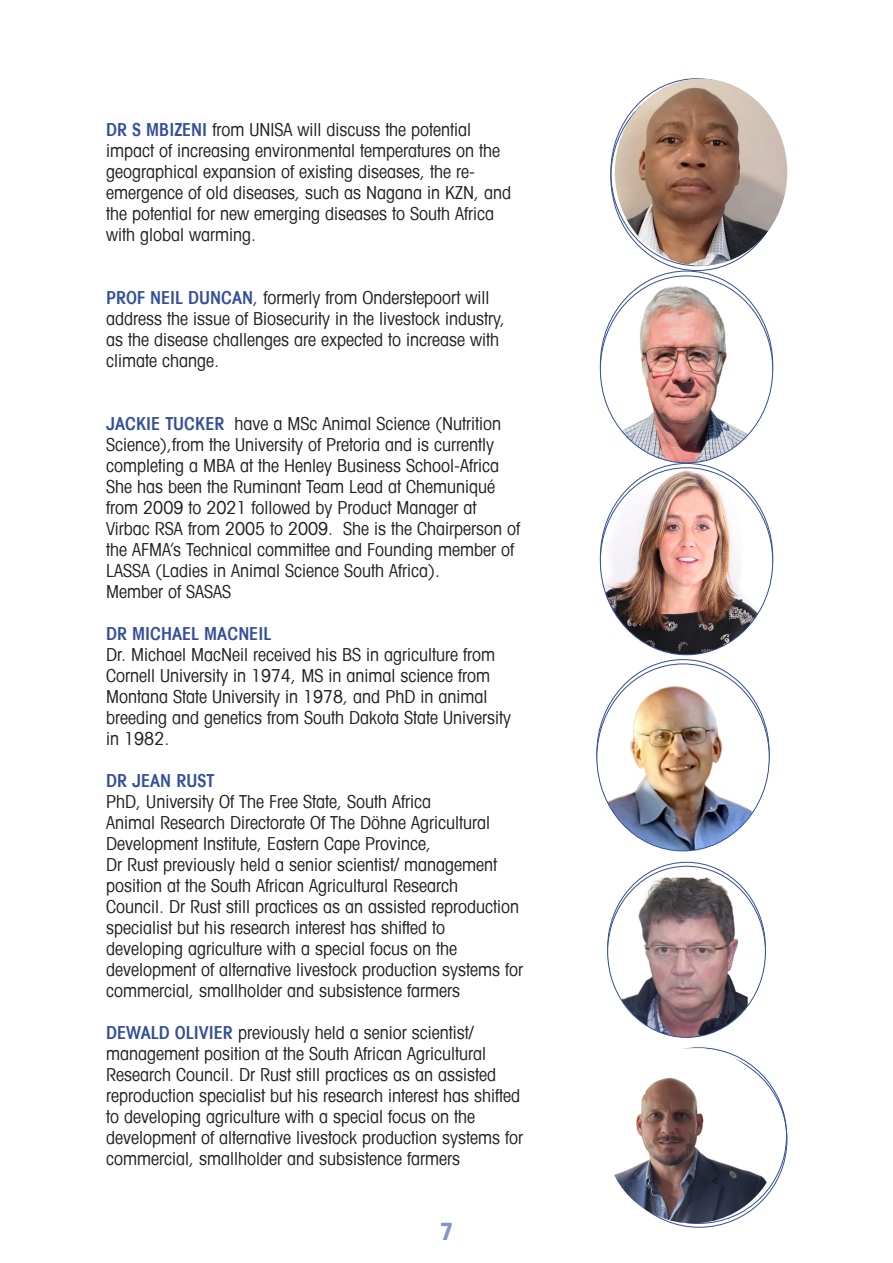
<style>
.page{position:relative;width:893px;height:1263px;background:#fff}
.page>*{position:absolute;margin:0;border:0;box-sizing:border-box;transform-origin:0 0}
.t1{font:700 condensed 24px "Avant Garde LT";color:#8595c2}
.Default{font:condensed 18px/21px "Avant Garde LT";color:#231f20}
.Default-2{font:600 condensed 18px "Avant Garde LT";color:#334f99}
.s1{font-weight:600;color:#334f99}
</style>
<div class="page">
<img style="left:615px;top:79px;width:172px;height:187px">
<img style="left:600px;top:276px;width:173px;height:187px">
<img style="left:600px;top:468px;width:173px;height:187px">
<img style="left:597px;top:664px;width:172px;height:187px">
<img style="left:608px;top:874px;width:157px;height:163px">
<img style="left:614px;top:1048px;width:166px;height:175px">
<p class="Default" style="left:106px;top:119px;width:406px"><span class="s1">DR S MBIZENI</span> from UNISA will discuss the potential impact of increasing environmental temperatures on the geographical expansion of existing diseases, the re&shy;emergence of old diseases, such as Nagana in KZN, and the potential for new emerging diseases to South Africa with global warming.</p>
<p class="Default" style="left:106px;top:287px;width:400px"><span class="s1">PROF NEIL DUNCAN</span>, formerly from Onderstepoort will address the issue of Biosecurity in the livestock industry, as the disease challenges are expected to increase with climate change.</p>
<p class="Default" style="left:106px;top:413px;width:396px"><span class="s1">JACKIE TUCKER</span> have a MSc Animal Science (Nutrition<br>Science),from the University of Pretoria and is currently completing a MBA at the Henley Business School-Africa</p>
<p class="Default" style="left:106px;top:476px;width:415px">She has been the Ruminant Team Lead at Chemuniqué from 2009 to 2021 followed by Product Manager at Virbac RSA from 2005 to 2009. She is the Chairperson of the AFMA’s Technical committee and Founding member of LASSA (Ladies in Animal Science South Africa).</p>
<p class="Default" style="left:106px;top:581px;width:126px">Member of SASAS</p>
<p class="Default-2" style="left:106px;top:623px;width:167px">DR MICHAEL MACNEIL</p>
<p class="Default" style="left:106px;top:644px;width:406px">Dr. Michael MacNeil received his BS in agriculture from Cornell University in 1974, MS in animal science from Montana State University in 1978, and PhD in animal breeding and genetics from South Dakota State University in 1982.</p>
<p class="Default-2" style="left:106px;top:770px;width:110px">DR JEAN RUST</p>
<p class="Default" style="left:106px;top:791px;width:326px">PhD, University Of The Free State, South Africa</p>
<p class="Default" style="left:106px;top:812px;width:385px">Animal Research Directorate Of The Döhne Agricultural<br>Development Institute, Eastern Cape Province,</p>
<p class="Default" style="left:106px;top:854px;width:418px">Dr Rust previously held a senior scientist/ management position at the South African Agricultural Research<br>Council. Dr Rust still practices as an assisted reproduction specialist but his research interest has shifted to developing agriculture with a special focus on the development of alternative livestock production systems for commercial, smallholder and subsistence farmers</p>
<p class="Default" style="left:106px;top:1022px;width:418px"><span class="s1">DEWALD OLIVIER</span> previously held a senior scientist/ management position at the South African Agricultural Research Council. Dr Rust still practices as an assisted reproduction specialist but his research interest has shifted to developing agriculture with a special focus on the development of alternative livestock production systems for commercial, smallholder and subsistence farmers</p>
<h1 class="t1" style="left:440px;top:1216px;width:15px">7</h1>
</div>
